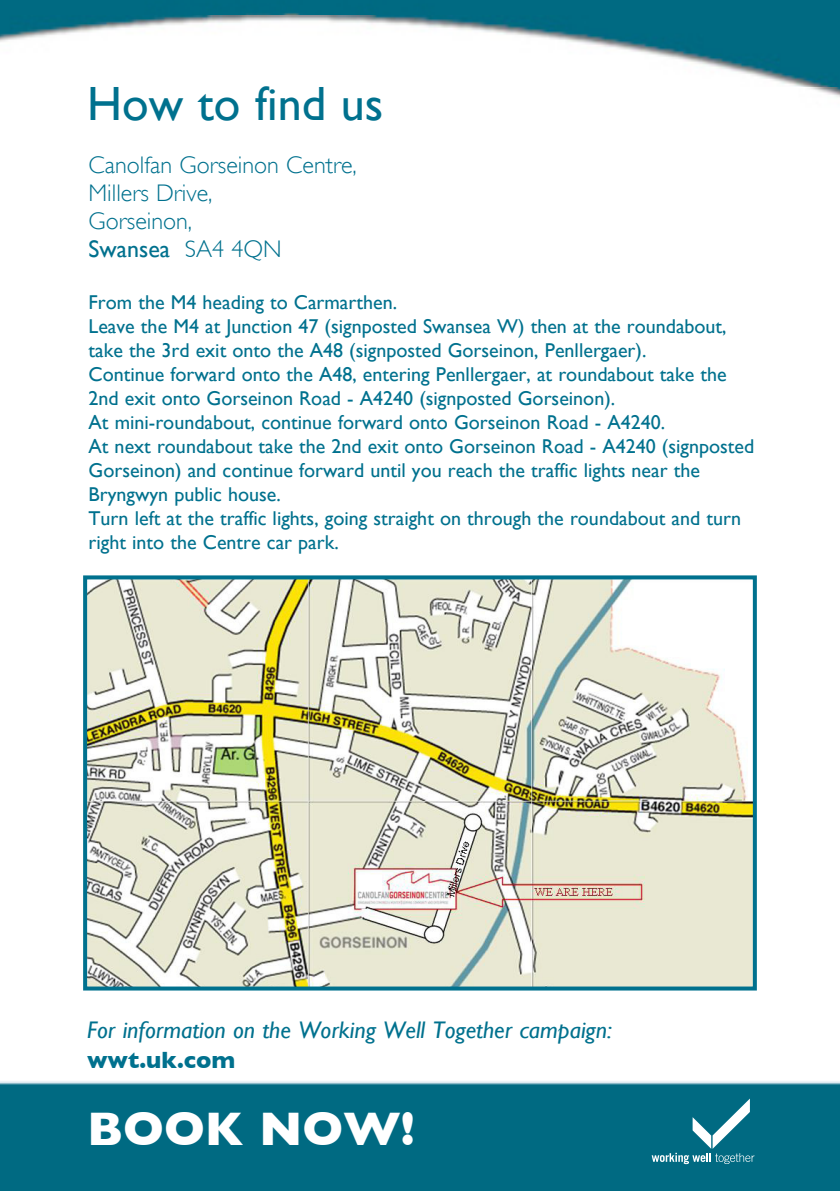
<style>
.page{position:relative;width:840px;height:1191px;background:#fff}
.page>*{position:absolute;margin:0;border:0;box-sizing:border-box;transform-origin:0 0}
.t1{font:48px "Gill Sans";color:#00718e}
.t2{font:700 48px "Gill Sans";color:#fff}
.t3{font:italic 24px "Gill Sans";color:#00718e}
.t4{font:300 24px "Gill Sans";color:#00718e}
.t5{font:24px "Gill Sans";color:#00718e}
.t6{font:700 24px "Gill Sans";color:#00718e}
.Body_text{font:20px/24px "Gill Sans";color:#00718e}
.s1{font-weight:300}
</style>
<div class="page">
<img style="left:0;top:0;width:839px;height:1191px">
<svg style="left:651px;top:1098px;width:103px;height:66px;background:#288195"></svg>
<div style="left:86px;top:154px;width:669px;height:409px;background:#fff"></div>
<img style="left:88px;top:580px;width:663px;height:405px">
<div style="left:83px;top:575px;width:673px;height:415px;border:4px solid #00718e"></div>
<p class="t1" style="left:87px;top:76px;width:298px">How to find us</p>
<p class="t4" style="left:88px;top:151px;width:270px">Canolfan Gorseinon Centre,</p>
<p class="t4" style="left:88px;top:179px;width:125px">Millers Drive,</p>
<p class="t4" style="left:88px;top:207px;width:105px">Gorseinon,</p>
<p class="t5" style="left:88px;top:234px;width:195px">Swansea <span class="s1">SA4 4QN</span></p>
<p class="Body_text" style="left:88px;top:290px;width:639px">From the M4 heading to Carmarthen.<br>Leave the M4 at Junction 47 (signposted Swansea W) then at the roundabout, take the 3rd exit onto the A48 (signposted Gorseinon, Penllergaer).</p>
<p class="Body_text" style="left:88px;top:362px;width:639px">Continue forward onto the A48, entering Penllergaer, at roundabout take the<br>2nd exit onto Gorseinon Road - A4240 (signposted Gorseinon).</p>
<p class="Body_text" style="left:88px;top:410px;width:577px">At mini-roundabout, continue forward onto Gorseinon Road - A4240.</p>
<p class="Body_text" style="left:88px;top:434px;width:666px">At next roundabout take the 2nd exit onto Gorseinon Road - A4240 (signposted<br>Gorseinon) and continue forward until you reach the traffic lights near the<br>Bryngwyn public house.</p>
<p class="Body_text" style="left:88px;top:506px;width:653px">Turn left at the traffic lights, going straight on through the roundabout and turn right into the Centre car park.</p>
<p class="t3" style="left:87px;top:1015px;width:526px">For information on the Working Well Together campaign:</p>
<p class="t6" style="left:87px;top:1045px;width:149px">wwt.uk.com</p>
<p class="t2" style="left:87px;top:1100px;width:329px">BOOK NOW!</p>
</div>
